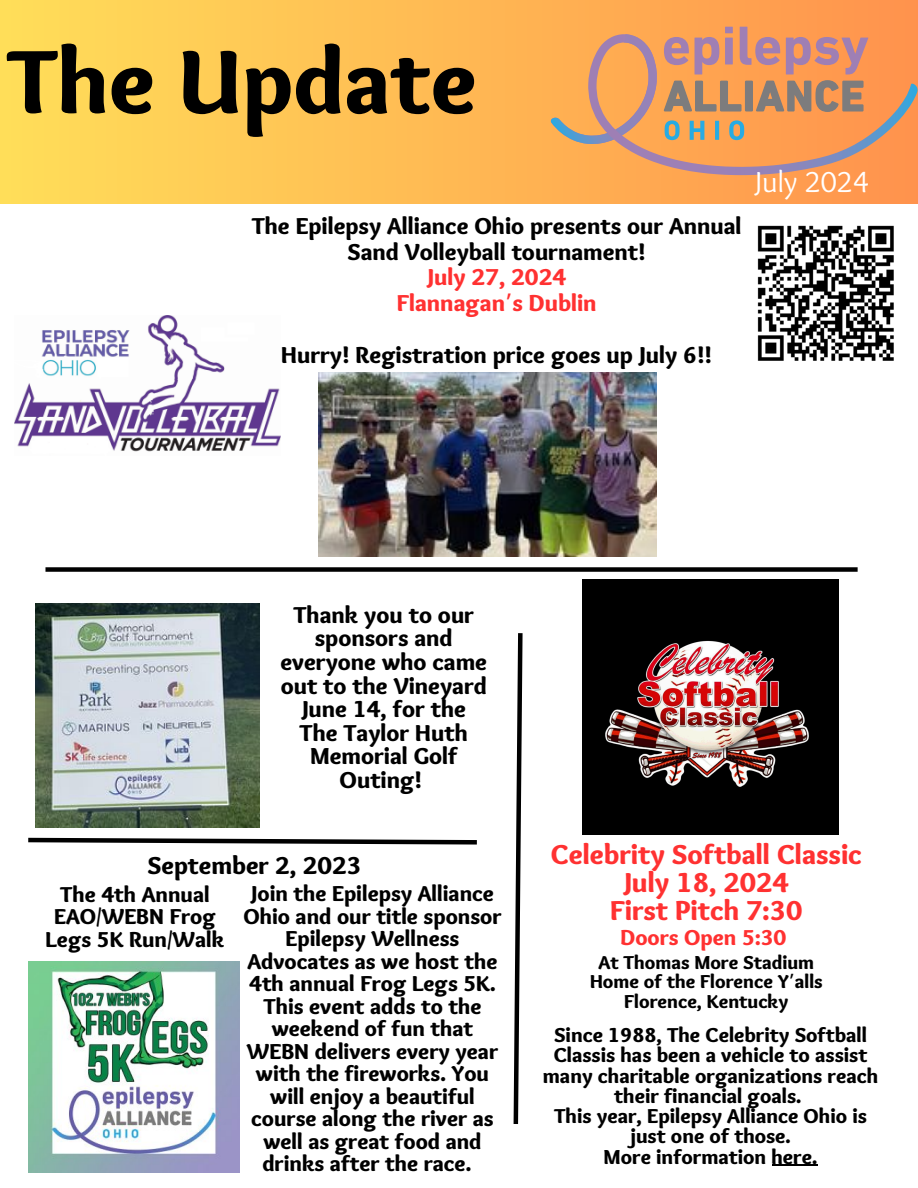
<style>
.page{position:relative;width:918px;height:1188px;background:#fff}
.page>*{position:absolute;margin:0;border:0;box-sizing:border-box;transform-origin:0 0}
.t1{font:900 93.75px "Sukar";color:#000}
.t2{font:30px "Sukar";color:#fff}
.t3{font:900 28.5px/28.2px "Sukar";color:#ff3131;text-align:center}
.t4{font:900 25.5px "Sukar";color:#000}
.t5{font:900 24px/23.7px "Sukar";color:#000;text-align:center}
.t6{font:900 22.5px/22.5px "Sukar";color:#000;text-align:center}
.t7{font:900 22.5px "Sukar";color:#ff3131}
.t8{font:900 21px/20.2px "Sukar";color:#000;text-align:center}
.t9{font:900 19.5px "Sukar";color:#000}
.s1{color:#ff3131}
.s2{font-family:"Noto Sans Gurmukhi";font-weight:400;color:#ff3131}
.s3{font-family:"Noto Sans Gurmukhi";font-weight:400}
</style>
<div class="page">
<div style="left:0;top:0;width:918px;height:204px;background:linear-gradient(to right,#ffde59,#ff924d)"></div>
<svg style="left:551px;top:34px;width:367px;height:141px;background:#e6985d"></svg>
<svg style="left:551px;top:34px;width:106px;height:110px;background:#e4a369"></svg>
<svg style="left:664px;top:37px;width:55px;height:37px;background:#cd9183"></svg>
<svg style="left:725px;top:27px;width:8px;height:37px"></svg>
<svg style="left:740px;top:27px;width:40px;height:38px;background:#ce8e81"></svg>
<svg style="left:786px;top:37px;width:82px;height:37px;background:#d08c7e"></svg>
<svg style="left:665px;top:120px;width:15px;height:20px"></svg>
<svg style="left:690px;top:121px;width:14px;height:19px"></svg>
<hr style="left:715px;top:121px;width:4px;height:19px;background:#28abe2">
<svg style="left:729px;top:120px;width:15px;height:20px"></svg>
<img style="left:15px;top:315px;width:265px;height:137px">
<div style="left:45px;top:567px;width:813px;height:5px;background:#000"></div>
<img style="left:757px;top:225px;width:137px;height:136px">
<img style="left:583px;top:579px;width:255px;height:256px">
<img style="left:36px;top:604px;width:224px;height:223px">
<img style="left:319px;top:372px;width:337px;height:185px">
<svg style="left:513px;top:633px;width:10px;height:491px"></svg>
<img style="left:28px;top:961px;width:212px;height:212px">
<hr style="left:772px;top:1165px;width:45px;height:1px;background:#000">
<svg style="left:28px;top:837px;width:449px;height:8px"></svg>
<p class="t1" style="left:7px;top:27px;width:472px">The Update</p>
<p class="t5" style="left:252px;top:215px;width:491px;line-height:25.8px">The Epilepsy Alliance Ohio presents our Annual<br>Sand Volleyball tournament!<br><span class="s1">July 27, 2024<br>Flannagan</span><span class="s2">’</span><span class="s1">s Dublin</span></p>
<h4 class="t5" style="left:281px;top:345px;width:432px">Hurry! Registration price goes up July 6!!</h4>
<p class="t2" style="left:756px;top:165px;width:115px">July 2024</p>
<h2 class="t5" style="left:280px;top:605px;width:208px">Thank you to our sponsors and everyone who came out to the Vineyard<br>June 14, for the<br>The Taylor Huth<br>Memorial Golf<br>Outing!</h2>
<p class="t4" style="left:148px;top:851px;width:215px">September 2, 2023</p>
<p class="t6" style="left:46px;top:885px;width:180px">The 4th Annual<br>EAO/WEBN Frog<br>Legs 5K Run/Walk</p>
<p class="t6" style="left:243px;top:885px;width:260px">Join the Epilepsy Alliance<br>Ohio and our title sponsor<br>Epilepsy Wellness<br>Advocates as we host the<br>4th annual Frog Legs 5K.<br>This event adds to the weekend of fun that<br>WEBN delivers every year with the fireworks. You will enjoy a beautiful course along the river as well as great food and drinks after the race.</p>
<h4 class="t3" style="left:551px;top:843px;width:313px">Celebrity Softball Classic<br>July 18, 2024<br>First Pitch 7:30</h4>
<h4 class="t7" style="left:621px;top:925px;width:167px">Doors Open 5:30</h4>
<h5 class="t9" style="left:598px;top:952px;width:217px">At Thomas More Stadium</h5>
<p class="t9" style="left:590px;top:971px;width:234px">Home of the Florence Y<span class="s3">’</span>alls</p>
<p class="t9" style="left:624px;top:990px;width:166px">Florence, Kentucky</p>
<h5 class="t8" style="left:543px;top:1027px;width:337px">Since 1988, The Celebrity Softball<br>Classis has been a vehicle to assist many charitable organizations reach their financial goals.<br>This year, Epilepsy Alliance Ohio is just one of those.<br>More information here.</h5>
</div>
